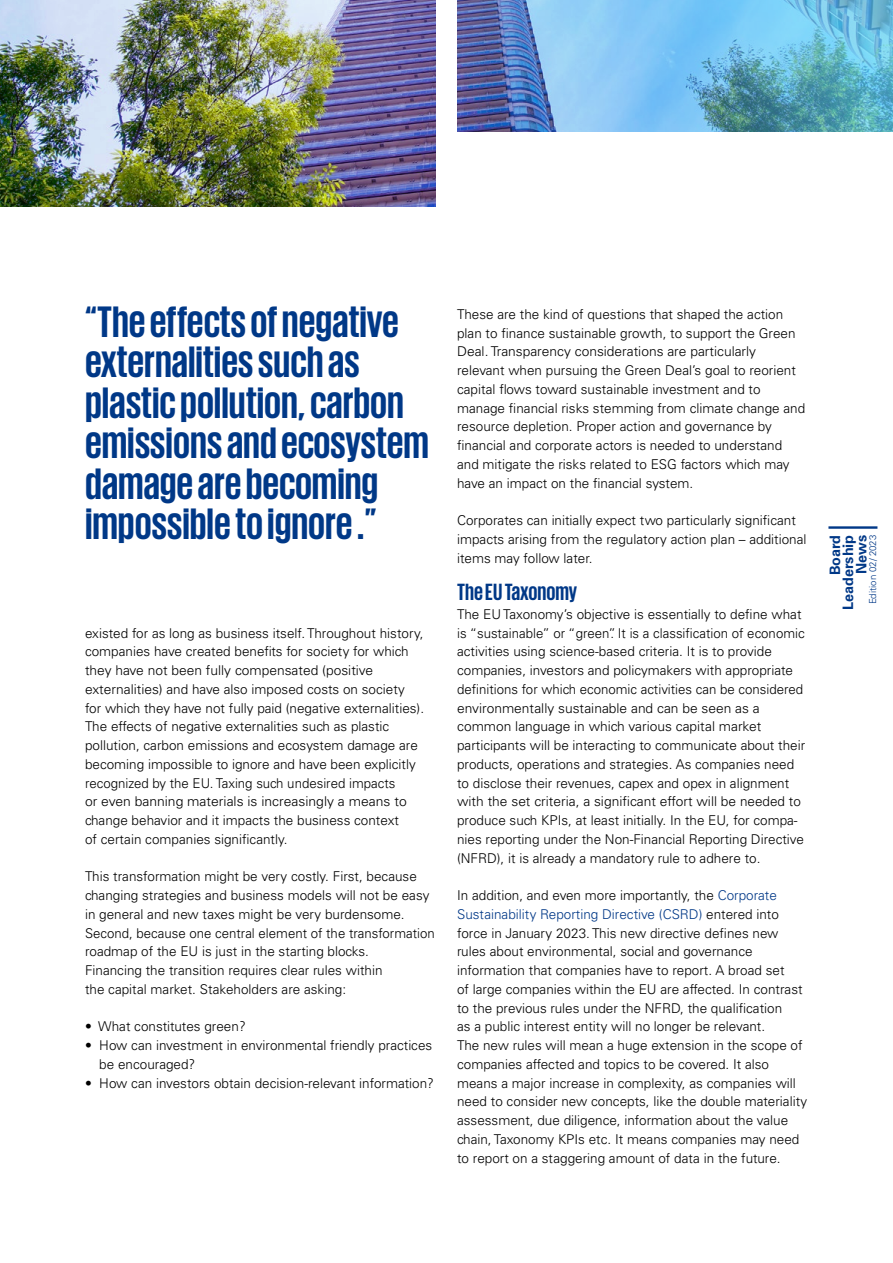
<style>
.page{position:relative;width:893px;height:1263px;background:#fff}
.page>*{position:absolute;margin:0;border:0;box-sizing:border-box;transform-origin:0 0}
.t1{font:700 45px/40.5px "KPMG";color:#003887}
.t2{font:700 24px "KPMG";color:#003887}
.t3{font:700 14.4px/13.2px "Univers LT Std";color:#003887;text-align:right}
.t4{font:300 13.5px/18.8px "Univers LT Std";color:#000}
.t5{font:300 9.6px "Univers LT Std";color:#003887}
.s1{color:#003887}
</style>
<div class="page">
<img style="left:0;top:0;width:436px;height:206px">
<img style="left:457px;top:0;width:436px;height:131px">
<hr style="left:828px;top:526px;width:49px;height:3px;background:#003887">
<h1 class="t1" style="left:85px;top:300px;width:345px">“The effects of negative externalities such as plastic pollution, carbon emissions and ecosystem damage are becoming impossible to ignore .”</h1>
<p class="t4" style="left:85px;top:623px;width:341px">existed for as long as business itself. Throughout history, companies have created benefits for society for which they have not been fully compensated (positive externalities) and have also imposed costs on society for which they have not fully paid (negative externalities).<br>The effects of negative externalities such as plastic pollution, carbon emissions and ecosystem damage are becoming impossible to ignore and have been explicitly recognized by the EU. Taxing such undesired impacts<br>or even banning materials is increasingly a means to change behavior and it impacts the business context<br>of certain companies significantly.</p>
<p class="t4" style="left:85px;top:867px;width:351px">This transformation might be very costly. First, because changing strategies and business models will not be easy in general and new taxes might be very burdensome.<br>Second, because one central element of the transformation roadmap of the EU is just in the starting blocks.<br>Financing the transition requires clear rules within<br>the capital market. Stakeholders are asking:</p>
<p class="t4" style="left:85px;top:1017px;width:162px">• What constitutes green?</p>
<p class="t4" style="left:99px;top:1036px;width:335px;text-indent:-14px">• How can investment in environmental friendly practices be encouraged?</p>
<p class="t4" style="left:85px;top:1073px;width:350px">• How can investors obtain decision-relevant information?</p>
<p class="t4" style="left:457px;top:305px;width:350px">These are the kind of questions that shaped the action plan to finance sustainable growth, to support the Green Deal. Transparency considerations are particularly relevant when pursuing the Green Deal’s goal to reorient capital flows toward sustainable investment and to manage financial risks stemming from climate change and resource depletion. Proper action and governance by financial and corporate actors is needed to understand and mitigate the risks related to ESG factors which may have an impact on the financial system.</p>
<p class="t4" style="left:457px;top:511px;width:351px">Corporates can initially expect two particularly significant impacts arising from the regulatory action plan – additional items may follow later.</p>
<h2 class="t2" style="left:457px;top:580px;width:121px">The EU Taxonomy</h2>
<p class="t4" style="left:457px;top:605px;width:350px">The EU Taxonomy’s objective is essentially to define what is “sustainable” or “green”. It is a classification of economic activities using science-based criteria. It is to provide companies, investors and policymakers with appropriate definitions for which economic activities can be considered environmentally sustainable and can be seen as a common language in which various capital market participants will be interacting to communicate about their products, operations and strategies. As companies need to disclose their revenues, capex and opex in alignment with the set criteria, a significant effort will be needed to produce such KPIs, at least initially. In the EU, for compa&shy;nies reporting under the Non-Financial Reporting Directive (NFRD), it is already a mandatory rule to adhere to.</p>
<p class="t4" style="left:457px;top:886px;width:352px">In addition, and even more importantly, the <span class="s1">Corporate Sustainability Reporting Directive (CSRD)</span> entered into force in January 2023. This new directive defines new rules about environmental, social and governance information that companies have to report. A broad set<br>of large companies within the EU are affected. In contrast to the previous rules under the NFRD, the qualification<br>as a public interest entity will no longer be relevant.<br>The new rules will mean a huge extension in the scope of companies affected and topics to be covered. It also means a major increase in complexity, as companies will need to consider new concepts, like the double materiality assessment, due diligence, information about the value chain, Taxonomy KPIs etc. It means companies may need to report on a staggering amount of data in the future.</p>
<p class="t3" style="left:828px;top:610px;width:77px;rotate:-90deg">Board<br>Leadership<br>News</p>
<p class="t5" style="left:867px;top:604px;width:71px;rotate:-90deg">Edition 02/ 2023</p>
</div>
